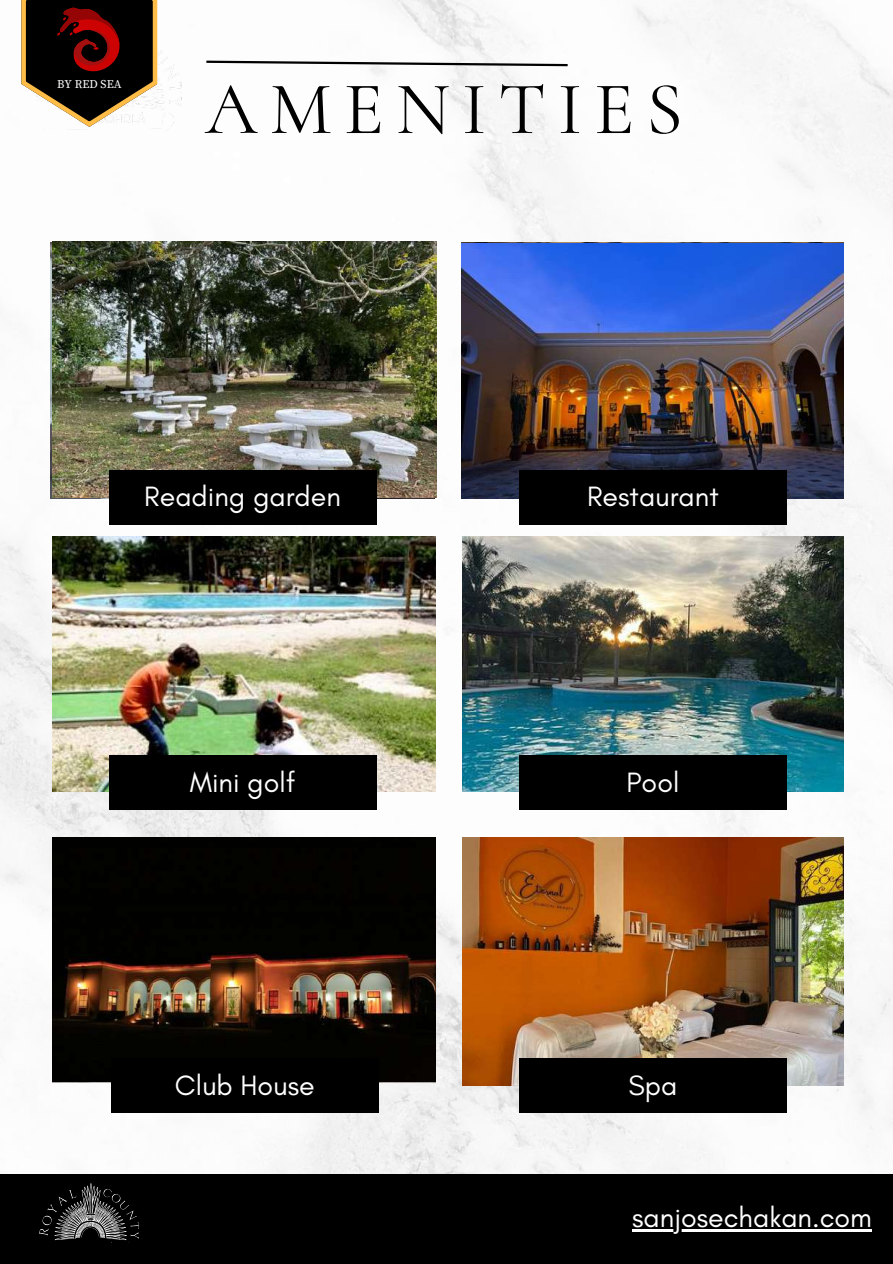
<style>
.page{position:relative;width:893px;height:1264px;background:#fff}
.page>*{position:absolute;margin:0;border:0;box-sizing:border-box;transform-origin:0 0}
.t1{font:75px "Cormorant SC";letter-spacing:.155em;color:#000}
.t2{font:28.5px "Glacial Indifference";color:#fff}
.t3{font:11.85px "Source Serif Pro";color:#fff}
</style>
<div class="page">
<svg style="left:206px;top:59px;width:362px;height:8px"></svg>
<img style="left:463px;top:537px;width:380px;height:254px">
<div style="left:0;top:1174px;width:892px;height:89px;background:#000"></div>
<img style="left:40px;top:1183px;width:99px;height:58px">
<hr style="left:632px;top:1229px;width:240px;height:2px;background:#fff">
<img style="left:463px;top:837px;width:380px;height:248px">
<img style="left:152px;top:26px;width:29px;height:104px">
<svg style="left:21px;top:0;width:136px;height:127px"></svg>
<img style="left:53px;top:241px;width:383px;height:257px">
<div style="left:109px;top:470px;width:267px;height:54px;background:#000"></div>
<img style="left:461px;top:244px;width:382px;height:254px">
<div style="left:519px;top:470px;width:267px;height:54px;background:#000"></div>
<img style="left:52px;top:537px;width:383px;height:254px">
<div style="left:109px;top:755px;width:267px;height:54px;background:#000"></div>
<div style="left:519px;top:755px;width:267px;height:54px;background:#000"></div>
<img style="left:52px;top:837px;width:383px;height:244px">
<div style="left:111px;top:1058px;width:268px;height:55px;background:#000"></div>
<div style="left:519px;top:1058px;width:267px;height:55px;background:#000"></div>
<p class="t3" style="left:57px;top:78px;width:66px">BY RED SEA</p>
<h1 class="t1" style="left:205px;top:64px;width:479px">AMENITIES</h1>
<p class="t2" style="left:144px;top:479px;width:198px">Reading garden</p>
<p class="t2" style="left:587px;top:479px;width:133px">Restaurant</p>
<p class="t2" style="left:190px;top:764px;width:107px">Mini golf</p>
<p class="t2" style="left:626px;top:764px;width:54px">Pool</p>
<p class="t2" style="left:175px;top:1067px;width:141px">Club House</p>
<p class="t2" style="left:628px;top:1067px;width:50px">Spa</p>
<p class="t2" style="left:632px;top:1200px;width:241px">sanjosechakan.com</p>
</div>
